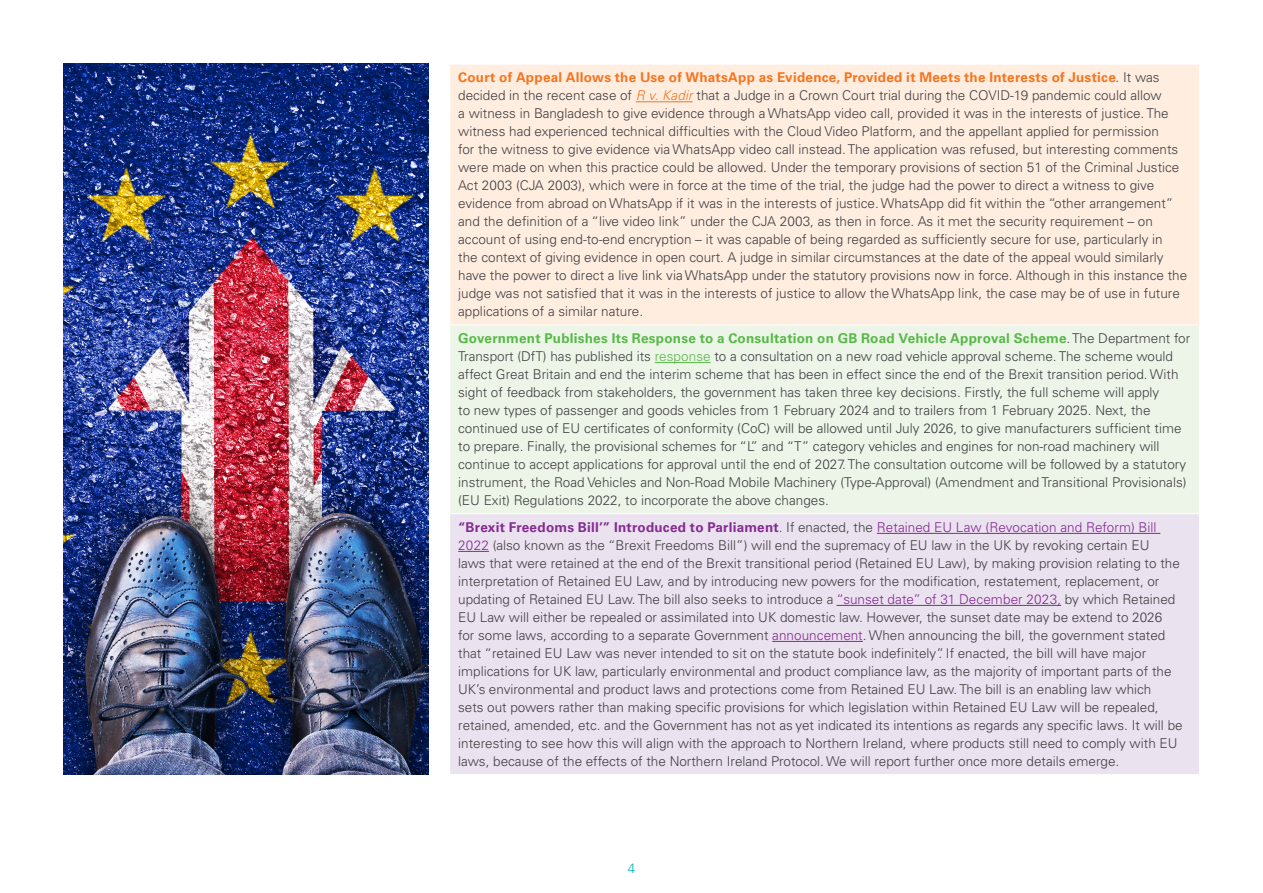
<style>
.page{position:relative;width:1263px;height:893px;background:#fff}
.page>*{position:absolute;margin:0;border:0;box-sizing:border-box;transform-origin:0 0}
.t1{font:300 13.5px/18px "Univers LTCYR 45";color:#414042}
.t2{font:700 13.5px "Univers LTCYR 65";letter-spacing:.015em;color:#842b91}
.t3{font:700 13.5px "Univers LTCYR 65";letter-spacing:.015em;color:#58b947}
.t4{font:700 13.5px "Univers LTCYR 65";letter-spacing:.02em;color:#f47521}
.t5{font:300 13.5px "Univers LTCYR 45";color:#00afbc}
.s1{font-family:"Univers LTCYR 45";font-weight:300;color:#414042}
.s2{font-style:italic;color:#f47521}
.s3{color:#58b947}
.s4{font-family:"Univers LTCYR 45";font-weight:300}
.s5{color:#842b91}
</style>
<div class="page">
<div style="left:450px;top:64px;width:749px;height:261px;background:#ffede0"></div>
<div style="left:450px;top:325px;width:749px;height:189px;background:#ecf5e8"></div>
<div style="left:450px;top:514px;width:749px;height:261px;background:#ebe2f0"></div>
<hr style="left:449px;top:64px;width:751px;height:1px;background:#fff">
<hr style="left:449px;top:325px;width:751px;height:1px;background:#fff">
<hr style="left:449px;top:513px;width:751px;height:1px;background:#fff">
<hr style="left:449px;top:774px;width:751px;height:1px;background:#fff">
<hr style="left:636px;top:101px;width:57px;height:1px;background:#f47521">
<hr style="left:655px;top:362px;width:56px;height:1px;background:#58b947">
<hr style="left:877px;top:533px;width:283px;height:1px;background:#842b91">
<hr style="left:458px;top:551px;width:31px;height:1px;background:#842b91">
<hr style="left:836px;top:605px;width:225px;height:1px;background:#842b91">
<hr style="left:772px;top:641px;width:91px;height:1px;background:#842b91">
<img style="left:64px;top:64px;width:364px;height:711px">
<p class="t4" style="left:458px;top:68px;width:703px">Court of Appeal Allows the Use of WhatsApp as Evidence, Provided it Meets the Interests of Justice<span class="s1">. It was</span></p>
<p class="t1" style="left:458px;top:86px;width:730px">decided in the recent case of <span class="s2">R v. Kadir</span> that a Judge in a Crown Court trial during the COVID-19 pandemic could allow<br>a witness in Bangladesh to give evidence through a WhatsApp video call, provided it was in the interests of justice. The witness had experienced technical difficulties with the Cloud Video Platform, and the appellant applied for permission<br>for the witness to give evidence via WhatsApp video call instead. The application was refused, but interesting comments were made on when this practice could be allowed. Under the temporary provisions of section 51 of the Criminal Justice Act 2003 (CJA 2003), which were in force at the time of the trial, the judge had the power to direct a witness to give evidence from abroad on WhatsApp if it was in the interests of justice. WhatsApp did fit within the “other arrangement” and the definition of a “live video link” under the CJA 2003, as then in force. As it met the security requirement – on account of using end-to-end encryption – it was capable of being regarded as sufficiently secure for use, particularly in<br>the context of giving evidence in open court. A judge in similar circumstances at the date of the appeal would similarly have the power to direct a live link via WhatsApp under the statutory provisions now in force. Although in this instance the judge was not satisfied that it was in the interests of justice to allow the WhatsApp link, the case may be of use in future applications of a similar nature.</p>
<p class="t3" style="left:458px;top:329px;width:733px">Government Publishes Its Response to a Consultation on GB Road Vehicle Approval Scheme<span class="s1">. The Department for</span></p>
<p class="t1" style="left:458px;top:347px;width:730px">Transport (DfT) has published its <span class="s3">response</span> to a consultation on a new road vehicle approval scheme. The scheme would affect Great Britain and end the interim scheme that has been in effect since the end of the Brexit transition period. With sight of feedback from stakeholders, the government has taken three key decisions. Firstly, the full scheme will apply<br>to new types of passenger and goods vehicles from 1 February 2024 and to trailers from 1 February 2025. Next, the continued use of EU certificates of conformity (CoC) will be allowed until July 2026, to give manufacturers sufficient time to prepare. Finally, the provisional schemes for “L” and “T” category vehicles and engines for non-road machinery will continue to accept applications for approval until the end of 2027. The consultation outcome will be followed by a statutory instrument, the Road Vehicles and Non-Road Mobile Machinery (Type-Approval) (Amendment and Transitional Provisionals) (EU Exit) Regulations 2022, to incorporate the above changes.</p>
<p class="t2" style="left:458px;top:518px;width:700px">“Brexit Freedoms Bill’” Introduced to Parliament<span class="s1">. If enacted, the</span> <span class="s4">Retained EU Law (Revocation and Reform) Bill</span></p>
<p class="t1" style="left:458px;top:536px;width:726px"><span class="s5">2022</span> (also known as the “Brexit Freedoms Bill”) will end the supremacy of EU law in the UK by revoking certain EU<br>laws that were retained at the end of the Brexit transitional period (Retained EU Law), by making provision relating to the interpretation of Retained EU Law, and by introducing new powers for the modification, restatement, replacement, or updating of Retained EU Law. The bill also seeks to introduce a <span class="s5">“sunset date” of 31 December 2023,</span> by which Retained EU Law will either be repealed or assimilated into UK domestic law. However, the sunset date may be extend to 2026<br>for some laws, according to a separate Government <span class="s5">announcement</span>. When announcing the bill, the government stated that “retained EU Law was never intended to sit on the statute book indefinitely”. If enacted, the bill will have major implications for UK law, particularly environmental and product compliance law, as the majority of important parts of the UK’s environmental and product laws and protections come from Retained EU Law. The bill is an enabling law which<br>sets out powers rather than making specific provisions for which legislation within Retained EU Law will be repealed, retained, amended, etc. and the Government has not as yet indicated its intentions as regards any specific laws. It will be interesting to see how this will align with the approach to Northern Ireland, where products still need to comply with EU laws, because of the effects of the Northern Ireland Protocol. We will report further once more details emerge.</p>
<p class="t5" style="left:628px;top:859px;width:9px">4</p>
</div>
